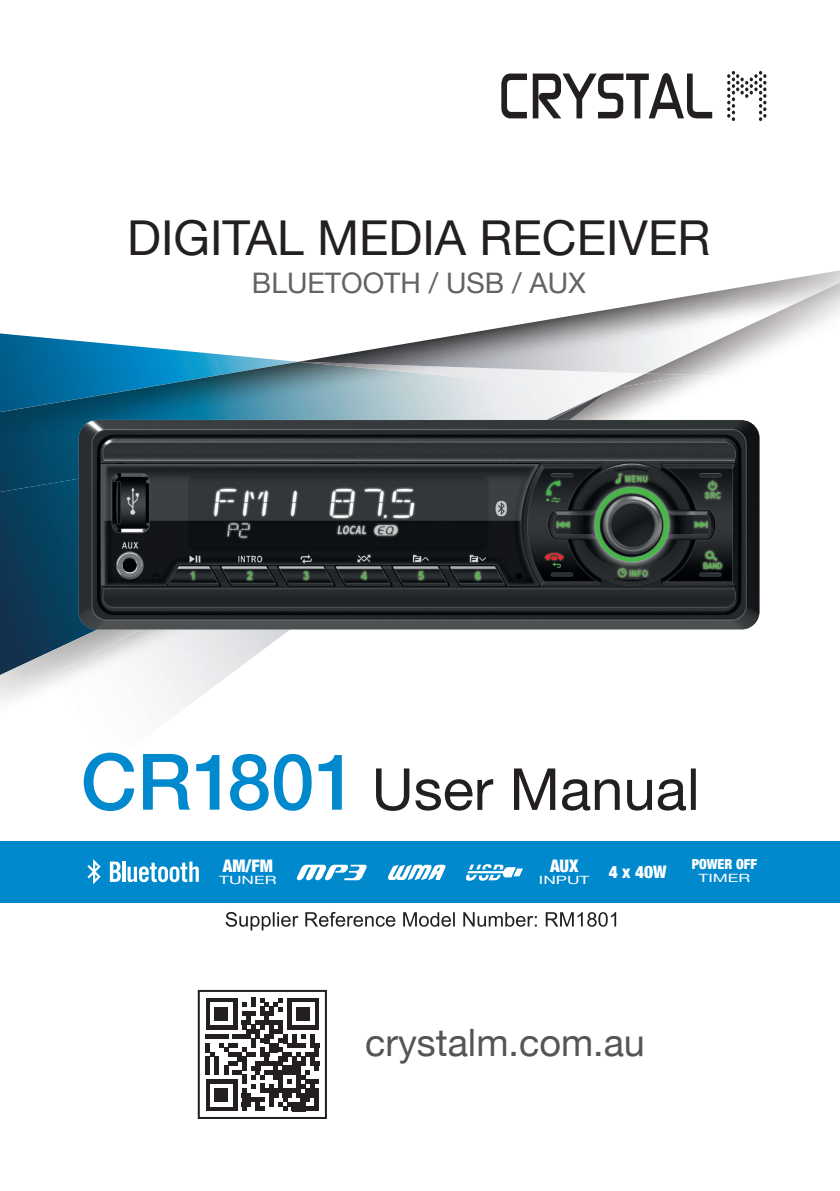
<style>
.page{position:relative;width:840px;height:1191px;background:#fff}
.page>*{position:absolute;margin:0;border:0;box-sizing:border-box;transform-origin:0 0}
.t1{font:500 78px "Helvetica Neue";color:#0089cc}
.t2{font:48px "Helvetica Neue";color:#231f20}
.t3{font:37.8px "Helvetica Neue";color:#545557}
.t4{font:28.4px "Helvetica Neue";color:#636366}
.t5{font:900 condensed 17.2px "Helvetica Neue";color:#fff}
.t6{font:900 condensed 13.8px "Helvetica Neue";color:#fff}
.t7{font:11.4px "Helvetica Neue";color:#fff;scale:1.52 1}
</style>
<div class="page">
<img style="left:0;top:333px;width:298px;height:29px">
<img style="left:0;top:391px;width:607px;height:323px">
<img style="left:600px;top:375px;width:45px;height:15px">
<img style="left:0;top:362px;width:600px;height:130px">
<img style="left:614px;top:373px;width:78px;height:15px">
<img style="left:299px;top:270px;width:540px;height:103px">
<img style="left:645px;top:283px;width:194px;height:92px">
<img style="left:665px;top:283px;width:174px;height:81px">
<svg style="left:376px;top:768px;width:319px;height:43px"></svg>
<div style="left:0;top:841px;width:839px;height:61px;background:#0089cc"></div>
<img style="left:72px;top:409px;width:688px;height:230px">
<svg style="left:501px;top:74px;width:25px;height:44px"></svg>
<svg style="left:532px;top:73px;width:179px;height:45px"></svg>
<svg style="left:727px;top:71px;width:39px;height:50px"></svg>
<hr style="left:122px;top:861px;width:3px;height:21px;background:#fff">
<svg style="left:127px;top:861px;width:72px;height:21px"></svg>
<svg style="left:87px;top:859px;width:34px;height:26px"></svg>
<svg style="left:466px;top:864px;width:56px;height:16px"></svg>
<svg style="left:296px;top:864px;width:71px;height:16px"></svg>
<svg style="left:388px;top:864px;width:57px;height:16px"></svg>
<div style="left:198px;top:990px;width:129px;height:129px;border:2px solid #231f20"></div>
<svg style="left:205px;top:997px;width:114px;height:114px"></svg>
<div style="left:292px;top:1106px;width:27px;height:5px;background:#231f20"></div>
<div style="left:205px;top:1079px;width:32px;height:32px;background:#231f20"></div>
<div style="left:210px;top:1084px;width:23px;height:22px;background:#fff"></div>
<div style="left:214px;top:1088px;width:14px;height:14px;background:#231f20"></div>
<div style="left:205px;top:997px;width:32px;height:32px;background:#231f20"></div>
<div style="left:210px;top:1002px;width:23px;height:23px;background:#fff"></div>
<div style="left:214px;top:1006px;width:14px;height:14px;background:#231f20"></div>
<div style="left:287px;top:997px;width:32px;height:32px;background:#231f20"></div>
<div style="left:292px;top:1002px;width:22px;height:23px;background:#fff"></div>
<div style="left:296px;top:1006px;width:14px;height:14px;background:#231f20"></div>
<svg style="left:225px;top:912px;width:390px;height:18px"></svg>
<p class="t2" style="left:127px;top:209px;width:584px">DIGITAL MEDIA RECEIVER</p>
<p class="t4" style="left:252px;top:266px;width:335px">BLUETOOTH / USB / AUX</p>
<h1 class="t1" style="left:81px;top:735px;width:278px">CR1801</h1>
<p class="t5" style="left:223px;top:851px;width:51px">AM/FM</p>
<p class="t7" style="left:219px;top:873px;width:39px">TUNER</p>
<p class="t5" style="left:549px;top:851px;width:30px">AUX</p>
<p class="t7" style="left:538px;top:873px;width:35px">INPUT</p>
<p class="t5" style="left:608px;top:858px;width:59px">4 x 40W</p>
<p class="t6" style="left:691px;top:853px;width:67px">POWER OFF</p>
<p class="t7" style="left:698px;top:871px;width:36px">TIMER</p>
<p class="t3" style="left:365px;top:1019px;width:281px">crystalm.com.au</p>
</div>
